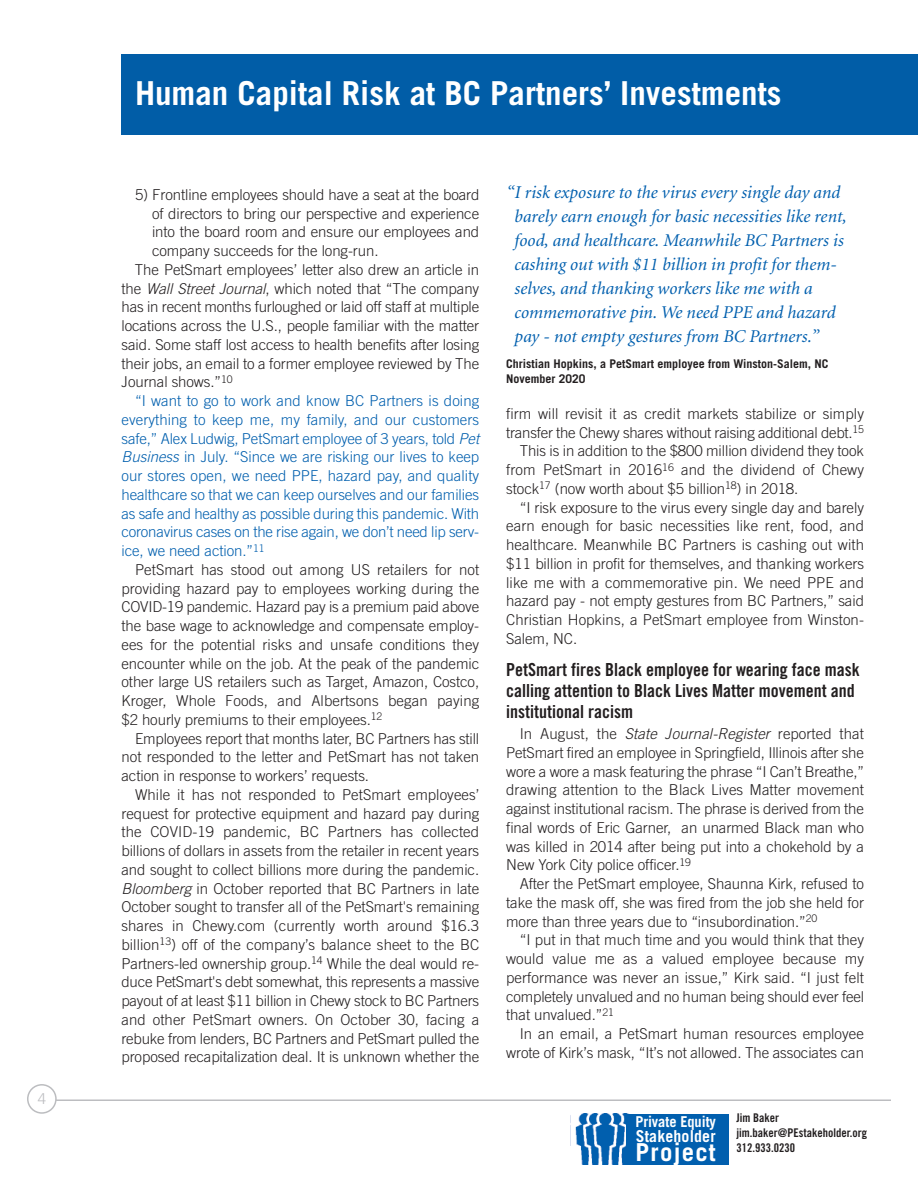
<style>
.page{position:relative;width:918px;height:1188px;background:#fff}
.page>*{position:absolute;margin:0;border:0;box-sizing:border-box;transform-origin:0 0}
.t1{font:700 33px "Trade Gothic";color:#fff}
.t2{font:700 24.75px "Trade Gothic";letter-spacing:.05em;color:#fff}
.t3{font:italic 18px/24px "Minion";color:#015fae}
.t4{font:18px/21px "Trade Gothic Bold Cond Twenty";color:#231f20}
.t5{font:700 16.5px "Trade Gothic";letter-spacing:.01em;color:#fff;scale:.96 1}
.t6{font:300 15px/18.8px "Trade Gothic";letter-spacing:-.005em;color:#231f20;text-align:justify}
.t7{font:300 15px "Trade Gothic";letter-spacing:-.005em;color:#015fae}
.t8{font:700 15px "Trade Gothic";letter-spacing:-.005em;color:#fff;scale:.96 1}
.t9{font:300 15px "Trade Gothic";color:#bcbdc0}
.t10{font:700 12px/15px "Trade Gothic";color:#231f20}
.t11{font:12px/15px "Trade Gothic Bold Cond Twenty";color:#231f20}
.s1{font-style:italic}
</style>
<div class="page">
<div style="left:122px;top:54px;width:796px;height:81px;background:#015da7"></div>
<svg style="left:27px;top:1084px;width:30px;height:30px"></svg>
<hr style="left:56px;top:1100px;width:835px;height:1px;background:#bcbdc0">
<img style="left:575px;top:1114px;width:52px;height:50px">
<div style="left:627px;top:1114px;width:102px;height:50px;background:#015fae"></div>
<p class="t9" style="left:38px;top:1093px;width:10px">4</p>
<h1 class="t1" style="left:135px;top:81px;width:648px">Human Capital Risk at BC Partners’ Investments</h1>
<p class="t6" style="left:135px;top:186px;width:346px">5) Frontline employees should have a seat at the board</p>
<p class="t6" style="left:152px;top:205px;width:329px">of directors to bring our perspective and experience</p>
<p class="t6" style="left:152px;top:224px;width:329px">into the board room and ensure our employees and</p>
<p class="t6" style="left:152px;top:243px;width:228px">company succeeds for the long-run.</p>
<p class="t6" style="left:135px;top:261px;width:346px">The PetSmart employees’ letter also drew an article in</p>
<p class="t6" style="left:121px;top:280px;width:359px">the <span class="s1">Wall Street Journal</span>, which noted that “The company</p>
<p class="t6" style="left:121px;top:299px;width:359px">has in recent months furloughed or laid off staff at multiple</p>
<p class="t6" style="left:121px;top:318px;width:359px">locations across the U.S., people familiar with the matter</p>
<p class="t6" style="left:121px;top:336px;width:359px">said. Some staff lost access to health benefits after losing</p>
<p class="t6" style="left:121px;top:355px;width:359px">their jobs, an email to a former employee reviewed by The</p>
<p class="t6" style="left:121px;top:374px;width:113px">Journal shows.”<sup>10</sup></p>
<p class="t7" style="left:135px;top:395px;width:346px">“I want to go to work and know BC Partners is doing</p>
<p class="t7" style="left:121px;top:414px;width:359px">everything to keep me, my family, and our customers</p>
<p class="t7" style="left:121px;top:433px;width:359px">safe,” Alex Ludwig, PetSmart employee of 3 years, told <span class="s1">Pet</span></p>
<p class="t7" style="left:121px;top:451px;width:359px"><span class="s1">Business</span> in July. “Since we are risking our lives to keep</p>
<p class="t7" style="left:121px;top:470px;width:359px">our stores open, we need PPE, hazard pay, and quality</p>
<p class="t7" style="left:121px;top:489px;width:359px">healthcare so that we can keep ourselves and our families</p>
<p class="t7" style="left:121px;top:508px;width:359px">as safe and healthy as possible during this pandemic. With</p>
<p class="t7" style="left:121px;top:526px;width:359px">coronavirus cases on the rise again, we don’t need lip serv-</p>
<p class="t7" style="left:121px;top:545px;width:145px">ice, we need action.”<sup>11</sup></p>
<p class="t6" style="left:135px;top:561px;width:346px">PetSmart has stood out among US retailers for not</p>
<p class="t6" style="left:121px;top:580px;width:359px">providing hazard pay to employees working during the</p>
<p class="t6" style="left:121px;top:599px;width:359px">COVID-19 pandemic. Hazard pay is a premium paid above</p>
<p class="t6" style="left:121px;top:618px;width:359px">the base wage to acknowledge and compensate employ-</p>
<p class="t6" style="left:121px;top:636px;width:359px">ees for the potential risks and unsafe conditions they</p>
<p class="t6" style="left:121px;top:655px;width:359px">encounter while on the job. At the peak of the pandemic</p>
<p class="t6" style="left:121px;top:674px;width:359px">other large US retailers such as Target, Amazon, Costco,</p>
<p class="t6" style="left:121px;top:693px;width:359px">Kroger, Whole Foods, and Albertsons began paying</p>
<p class="t6" style="left:121px;top:711px;width:262px">$2 hourly premiums to their employees.<sup>12</sup></p>
<p class="t6" style="left:135px;top:730px;width:346px">Employees report that months later, BC Partners has still</p>
<p class="t6" style="left:122px;top:749px;width:359px">not responded to the letter and PetSmart has not taken</p>
<p class="t6" style="left:122px;top:768px;width:249px">action in response to workers’ requests.</p>
<p class="t6" style="left:135px;top:786px;width:346px">While it has not responded to PetSmart employees’</p>
<p class="t6" style="left:122px;top:805px;width:359px">request for protective equipment and hazard pay during</p>
<p class="t6" style="left:121px;top:824px;width:359px">the COVID-19 pandemic, BC Partners has collected</p>
<p class="t6" style="left:121px;top:843px;width:359px">billions of dollars in assets from the retailer in recent years</p>
<p class="t6" style="left:121px;top:861px;width:359px">and sought to collect billions more during the pandemic.</p>
<p class="t6" style="left:121px;top:880px;width:359px"><span class="s1">Bloomberg</span> in October reported that BC Partners in late</p>
<p class="t6" style="left:122px;top:899px;width:359px">October sought to transfer all of the PetSmart's remaining</p>
<p class="t6" style="left:122px;top:918px;width:359px">shares in Chewy.com (currently worth around $16.3</p>
<p class="t6" style="left:122px;top:936px;width:359px">billion<sup>13</sup>) off of the company’s balance sheet to the BC</p>
<p class="t6" style="left:122px;top:955px;width:359px">Partners-led ownership group.<sup>14</sup> While the deal would re-</p>
<p class="t6" style="left:122px;top:974px;width:359px">duce PetSmart's debt somewhat, this represents a massive</p>
<p class="t6" style="left:121px;top:993px;width:359px">payout of at least $11 billion in Chewy stock to BC Partners</p>
<p class="t6" style="left:121px;top:1011px;width:359px">and other PetSmart owners. On October 30, facing a</p>
<p class="t6" style="left:121px;top:1030px;width:359px">rebuke from lenders, BC Partners and PetSmart pulled the</p>
<p class="t6" style="left:122px;top:1049px;width:359px">proposed recapitalization deal. It is unknown whether the</p>
<p class="t3" style="left:514px;top:182px;width:334px;text-indent:-8px">“I risk exposure to the virus every single day and barely earn enough for basic necessities like rent, food, and healthcare. Meanwhile BC Partners is cashing out with $11 billion in profit for them&shy;selves, and thanking workers like me with a commemorative pin. We need PPE and hazard pay - not empty gestures from BC Partners.”</p>
<p class="t10" style="left:506px;top:358px;width:324px">Christian Hopkins, a PetSmart employee from Winston-Salem, NC<br>November 2020</p>
<p class="t6" style="left:506px;top:405px;width:359px">firm will revisit it as credit markets stabilize or simply</p>
<p class="t6" style="left:506px;top:424px;width:359px">transfer the Chewy shares without raising additional debt.<sup>15</sup></p>
<p class="t6" style="left:520px;top:443px;width:346px">This is in addition to the $800 million dividend they took</p>
<p class="t6" style="left:506px;top:462px;width:359px">from PetSmart in 2016<sup>16</sup> and the dividend of Chewy</p>
<p class="t6" style="left:506px;top:480px;width:294px">stock<sup>17</sup> (now worth about $5 billion<sup>18</sup>) in 2018.</p>
<p class="t6" style="left:520px;top:499px;width:346px">“I risk exposure to the virus every single day and barely</p>
<p class="t6" style="left:506px;top:518px;width:359px">earn enough for basic necessities like rent, food, and</p>
<p class="t6" style="left:506px;top:537px;width:359px">healthcare. Meanwhile BC Partners is cashing out with</p>
<p class="t6" style="left:506px;top:555px;width:359px">$11 billion in profit for themselves, and thanking workers</p>
<p class="t6" style="left:506px;top:574px;width:359px">like me with a commemorative pin. We need PPE and</p>
<p class="t6" style="left:506px;top:593px;width:359px">hazard pay - not empty gestures from BC Partners,” said</p>
<p class="t6" style="left:506px;top:612px;width:359px">Christian Hopkins, a PetSmart employee from Winston-</p>
<p class="t6" style="left:506px;top:630px;width:72px">Salem, NC.</p>
<p class="t4" style="left:506px;top:660px;width:355px">PetSmart fires Black employee for wearing face mask calling attention to Black Lives Matter movement and institutional racism</p>
<p class="t6" style="left:506px;top:726px;width:359px;text-indent:14px">In August, the <span class="s1">State Journal-Register</span> reported that PetSmart fired an employee in Springfield, Illinois after she wore a wore a mask featuring the phrase “I Can’t Breathe,” drawing attention to the Black Lives Matter movement against institutional racism. The phrase is derived from the final words of Eric Garner, an unarmed Black man who was killed in 2014 after being put into a chokehold by a New York City police officer.<sup>19</sup></p>
<p class="t6" style="left:506px;top:876px;width:359px;text-indent:14px">After the PetSmart employee, Shaunna Kirk, refused to take the mask off, she was fired from the job she held for more than three years due to “insubordination.”<sup>20</sup></p>
<p class="t6" style="left:506px;top:932px;width:359px;text-indent:14px">“I put in that much time and you would think that they would value me as a valued employee because my performance was never an issue,” Kirk said. “I just felt completely unvalued and no human being should ever feel that unvalued.”<sup>21</sup></p>
<p class="t6" style="left:506px;top:1026px;width:359px;text-align:right">In an email, a PetSmart human resources employee wrote of Kirk’s mask, “It’s not allowed. The associates can</p>
<p class="t8" style="left:635px;top:1116px;width:85px">Private Equity</p>
<p class="t5" style="left:636px;top:1130px;width:85px">Stakeholder</p>
<h2 class="t2" style="left:636px;top:1143px;width:82px">Project</h2>
<p class="t11" style="left:737px;top:1112px;width:132px">Jim Baker jim.baker@PEstakeholder.org<br>312.933.0230</p>
</div>
